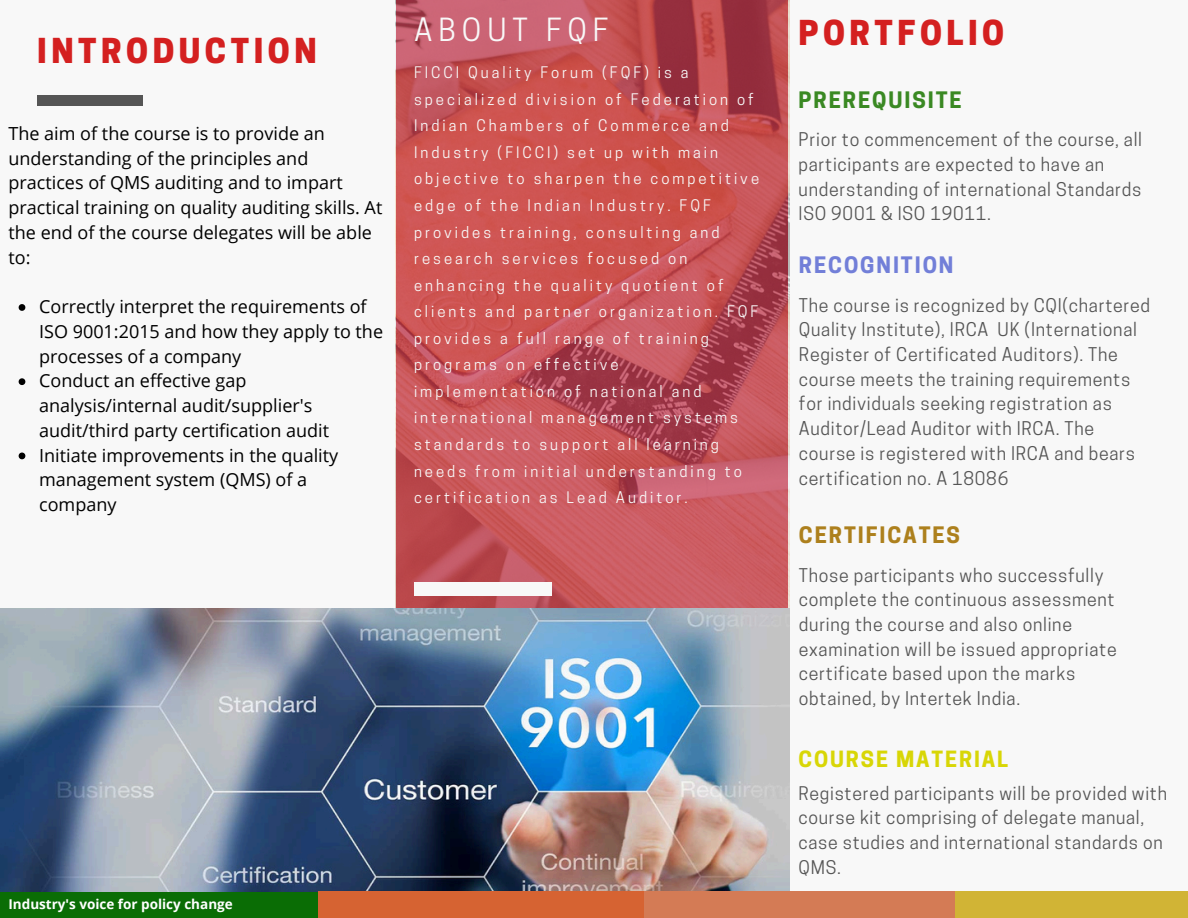
<style>
.page{position:relative;width:1188px;height:918px;background:#f8f8f8}
.page>*{position:absolute;margin:0;border:0;box-sizing:border-box;transform-origin:0 0}
.t1{font:800 32.25px "Cooper Hewitt";letter-spacing:.14em;color:#d42020}
.t2{font:30px "Cooper Hewitt";letter-spacing:.2em;color:#f8f8f8}
.t3{font:700 21.3px "Cooper Hewitt";letter-spacing:.09em;color:#3a8923}
.t4{font:700 21.3px "Cooper Hewitt";letter-spacing:.09em;color:#ad801d}
.t5{font:700 21.3px "Cooper Hewitt";letter-spacing:.09em;color:#727fd8}
.t6{font:700 21px "Cooper Hewitt";letter-spacing:.09em;color:#d8d606}
.t7{font:18px/24.8px "Open Sans";color:#000}
.t8{font:17.7px/24.8px "Cooper Hewitt";letter-spacing:.04em;color:#555}
.t9{font:15px/26.5px "Cooper Hewitt";letter-spacing:.2em;color:#f8f8f8}
.t10{font:700 13.5px "Open Sans";color:#fff}
</style>
<div class="page">
<img style="left:396px;top:0;width:394px;height:609px">
<div style="left:37px;top:96px;width:106px;height:10px;background:#555"></div>
<div style="left:414px;top:582px;width:138px;height:14px;background:#f8f8f8"></div>
<img style="left:0;top:609px;width:790px;height:283px">
<div style="left:0;top:892px;width:325px;height:26px;background:#0a6d05"></div>
<div style="left:318px;top:891px;width:334px;height:27px;background:#d66332"></div>
<svg style="left:19px;top:304px;width:6px;height:7px"></svg>
<svg style="left:19px;top:378px;width:6px;height:7px"></svg>
<svg style="left:19px;top:453px;width:6px;height:6px"></svg>
<div style="left:644px;top:891px;width:335px;height:27px;background:#d47b55"></div>
<div style="left:955px;top:891px;width:233px;height:27px;background:#d1b435"></div>
<p class="t1" style="left:37px;top:39px;width:281px">INTRODUCTION</p>
<h4 class="t7" style="left:9px;top:121px;width:375px">The aim of the course is to provide an understanding of the principles and practices of QMS auditing and to impart practical training on quality auditing skills. At the end of the course delegates will be able to:</h4>
<p class="t7" style="left:39px;top:294px;width:346px">Correctly interpret the requirements of<br>ISO 9001:2015 and how they apply to the processes of a company</p>
<p class="t7" style="left:39px;top:368px;width:291px">Conduct an effective gap analysis/internal audit/supplier's audit/third party certification audit</p>
<p class="t7" style="left:39px;top:442px;width:301px">Initiate improvements in the quality management system (QMS) of a company</p>
<h5 class="t2" style="left:414px;top:19px;width:196px">ABOUT FQF</h5>
<h5 class="t9" style="left:414px;top:61px;width:347px">FICCI Quality Forum (FQF) is a specialized division of Federation of Indian Chambers of Commerce and Industry (FICCI) set up with main objective to sharpen the competitive edge of the Indian Industry. FQF provides training, consulting and research services focused on enhancing the quality quotient of clients and partner organization. FQF provides a full range of training programs on effective implementation of national and international management systems standards to support all learning needs from initial understanding to certification as Lead Auditor.</h5>
<p class="t10" style="left:9px;top:895px;width:226px">Industry's voice for policy change</p>
<h5 class="t1" style="left:799px;top:21px;width:207px">PORTFOLIO</h5>
<h2 class="t3" style="left:799px;top:92px;width:165px">PREREQUISITE</h2>
<h2 class="t8" style="left:799px;top:129px;width:345px">Prior to commencement of the course, all participants are expected to have an understanding of international Standards ISO 9001 &amp; ISO 19011.</h2>
<h2 class="t5" style="left:799px;top:257px;width:156px">RECOGNITION</h2>
<h5 class="t8" style="left:799px;top:295px;width:353px">The course is recognized by CQI(chartered Quality Institute), IRCA UK (International Register of Certificated Auditors). The course meets the training requirements for individuals seeking registration as Auditor/Lead Auditor with IRCA. The course is registered with IRCA and bears certification no. A 18086</h5>
<h1 class="t4" style="left:799px;top:527px;width:163px">CERTIFICATES</h1>
<h5 class="t8" style="left:799px;top:565px;width:319px">Those participants who successfully complete the continuous assessment during the course and also online examination will be issued appropriate certificate based upon the marks obtained, by Intertek India.</h5>
<h3 class="t6" style="left:799px;top:751px;width:211px">COURSE MATERIAL</h3>
<h2 class="t8" style="left:799px;top:783px;width:370px">Registered participants will be provided with course kit comprising of delegate manual, case studies and international standards on QMS.</h2>
</div>
